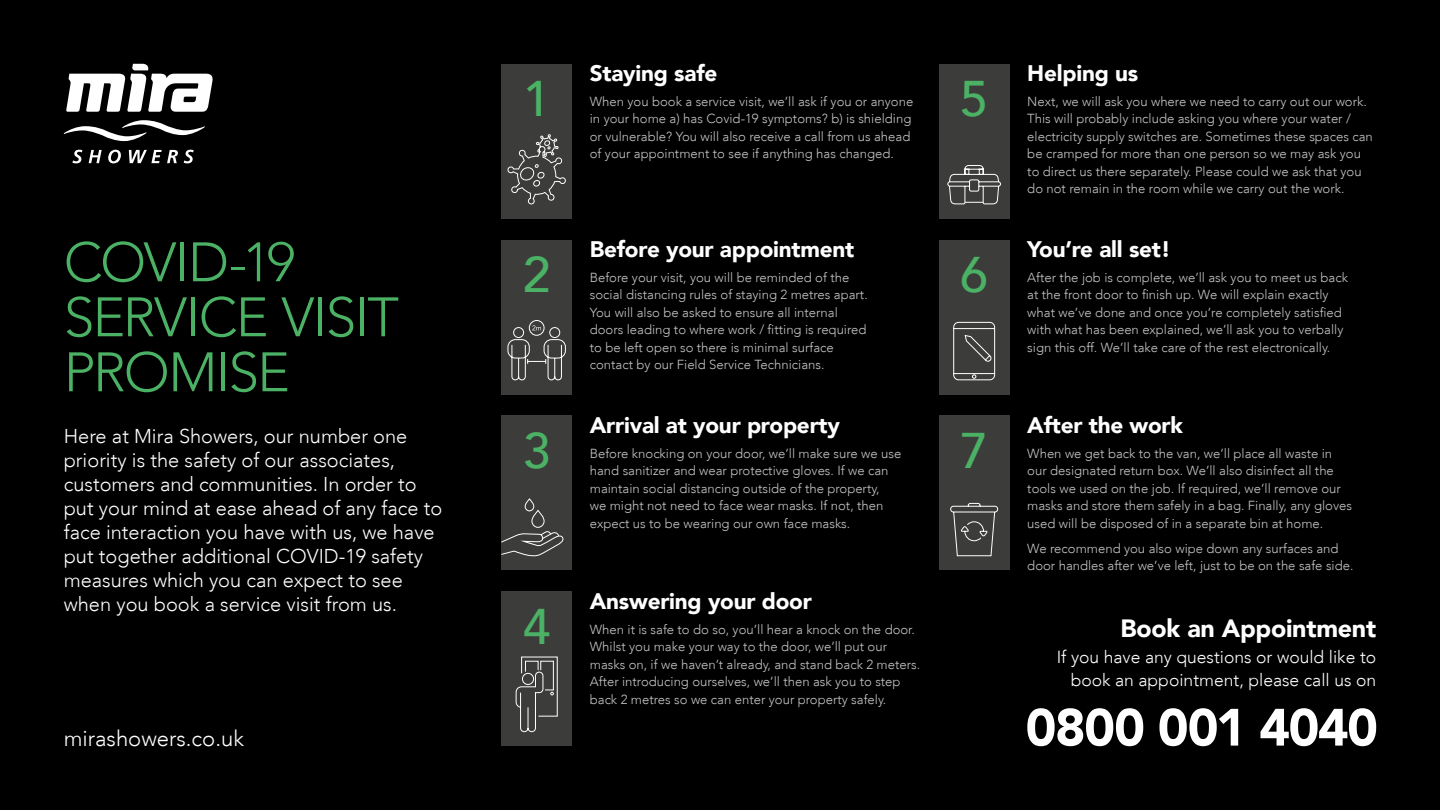
<style>
.page{position:relative;width:1440px;height:810px;background:#000}
.page>*{position:absolute;margin:0;border:0;box-sizing:border-box;transform-origin:0 0}
.t1{font:300 55px/55px "Avenir LT";letter-spacing:-.03em;color:#4bb164}
.t2{font:500 50px "Avenir LT";color:#4bb164}
.t3{font:900 25px "Avenir LT";letter-spacing:-.01em;color:#fff}
.t4{font:900 22.5px "Avenir LT";letter-spacing:-.01em;color:#fff}
.t5{font:300 22px "Avenir LT";color:#fff}
.t6{font:300 20px/24px "Avenir LT";color:#fff}
.t7{font:300 17.5px/22.5px "Avenir LT";color:#fff;text-align:right}
.t8{font:300 13.12px/17.5px "Avenir LT";color:#c6c6c6}
</style>
<div class="page">
<div style="left:501px;top:416px;width:71px;height:154px;background:#3c3c3b"></div>
<div style="left:501px;top:592px;width:71px;height:154px;background:#3c3c3b"></div>
<div style="left:939px;top:64px;width:71px;height:154px;background:#3c3c3b"></div>
<div style="left:939px;top:240px;width:71px;height:154px;background:#3c3c3b"></div>
<div style="left:939px;top:416px;width:71px;height:154px;background:#3c3c3b"></div>
<svg style="left:64px;top:120px;width:141px;height:21px"></svg>
<svg style="left:72px;top:150px;width:10px;height:13px"></svg>
<svg style="left:89px;top:150px;width:13px;height:13px"></svg>
<svg style="left:108px;top:150px;width:13px;height:13px"></svg>
<svg style="left:129px;top:150px;width:49px;height:13px"></svg>
<svg style="left:184px;top:150px;width:10px;height:13px"></svg>
<svg style="left:66px;top:64px;width:147px;height:48px"></svg>
<svg style="left:1027px;top:708px;width:349px;height:38px"></svg>
<svg style="left:501px;top:498px;width:62px;height:59px"></svg>
<div style="left:501px;top:64px;width:71px;height:154px;background:#3c3c3b"></div>
<div style="left:501px;top:240px;width:71px;height:154px;background:#3c3c3b"></div>
<svg style="left:950px;top:503px;width:48px;height:53px"></svg>
<svg style="left:515px;top:656px;width:43px;height:76px"></svg>
<svg style="left:507px;top:325px;width:59px;height:56px"></svg>
<div style="left:529px;top:320px;width:15px;height:16px;border:1px solid #fff;border-radius:50%"></div>
<svg style="left:507px;top:134px;width:59px;height:71px"></svg>
<svg style="left:947px;top:165px;width:54px;height:40px"></svg>
<svg style="left:953px;top:322px;width:42px;height:59px"></svg>
<h1 class="t1" style="left:64px;top:235px;width:337px">COVID-19<br>SERVICE VISIT<br>PROMISE</h1>
<p class="t6" style="left:64px;top:424px;width:380px">Here at Mira Showers, our number one priority is the safety of our associates, customers and communities. In order to put your mind at ease ahead of any face to face interaction you have with us, we have put together additional COVID-19 safety measures which you can expect to see when you book a service visit from us.</p>
<h3 class="t5" style="left:64px;top:726px;width:182px">mirashowers.co.uk</h3>
<h2 class="t2" style="left:523px;top:70px;width:29px">1</h2>
<h3 class="t4" style="left:590px;top:59px;width:129px">Staying safe</h3>
<p class="t8" style="left:590px;top:93px;width:325px">When you book a service visit, we’ll ask if you or anyone in your home a) has Covid-19 symptoms? b) is shielding or vulnerable? You will also receive a call from us ahead of your appointment to see if anything has changed.</p>
<h2 class="t2" style="left:960px;top:70px;width:29px">5</h2>
<h3 class="t4" style="left:1027px;top:59px;width:112px">Helping us</h3>
<p class="t8" style="left:1027px;top:93px;width:347px">Next, we will ask you where we need to carry out our work.<br>This will probably include asking you where your water / electricity supply switches are. Sometimes these spaces can be cramped for more than one person so we may ask you to direct us there separately. Please could we ask that you do not remain in the room while we carry out the work.</p>
<h2 class="t2" style="left:523px;top:245px;width:29px">2</h2>
<h3 class="t4" style="left:590px;top:235px;width:266px">Before your appointment</h3>
<p class="t8" style="left:590px;top:268px;width:279px">Before your visit, you will be reminded of the social distancing rules of staying 2 metres apart.<br>You will also be asked to ensure all internal doors leading to where work / fitting is required to be left open so there is minimal surface contact by our Field Service Technicians.</p>
<h2 class="t2" style="left:960px;top:245px;width:29px">6</h2>
<h3 class="t4" style="left:1027px;top:235px;width:145px">You’re all set!</h3>
<p class="t8" style="left:1027px;top:268px;width:322px">After the job is complete, we’ll ask you to meet us back at the front door to finish up. We will explain exactly what we’ve done and once you’re completely satisfied with what has been explained, we’ll ask you to verbally sign this off. We’ll take care of the rest electronically.</p>
<h2 class="t2" style="left:523px;top:421px;width:29px">3</h2>
<h3 class="t4" style="left:590px;top:411px;width:252px">Arrival at your property</h3>
<p class="t8" style="left:590px;top:444px;width:313px">Before knocking on your door, we’ll make sure we use hand sanitizer and wear protective gloves. If we can maintain social distancing outside of the property,<br>we might not need to face wear masks. If not, then expect us to be wearing our own face masks.</p>
<h2 class="t2" style="left:960px;top:421px;width:29px">7</h2>
<h3 class="t4" style="left:1027px;top:411px;width:157px">After the work</h3>
<p class="t8" style="left:1027px;top:444px;width:326px">When we get back to the van, we’ll place all waste in our designated return box. We’ll also disinfect all the tools we used on the job. If required, we’ll remove our masks and store them safely in a bag. Finally, any gloves used will be disposed of in a separate bin at home.</p>
<p class="t8" style="left:1027px;top:539px;width:328px">We recommend you also wipe down any surfaces and door handles after we’ve left, just to be on the safe side.</p>
<h2 class="t2" style="left:523px;top:597px;width:29px">4</h2>
<h3 class="t4" style="left:590px;top:587px;width:224px">Answering your door</h3>
<p class="t8" style="left:590px;top:620px;width:332px">When it is safe to do so, you’ll hear a knock on the door.<br>Whilst you make your way to the door, we’ll put our masks on, if we haven’t already, and stand back 2 meters.<br>After introducing ourselves, we’ll then ask you to step back 2 metres so we can enter your property safely.</p>
<h3 class="t3" style="left:1121px;top:613px;width:257px">Book an Appointment</h3>
<h3 class="t7" style="left:1057px;top:646px;width:321px">If you have any questions or would like to book an appointment, please call us on</h3>
</div>
